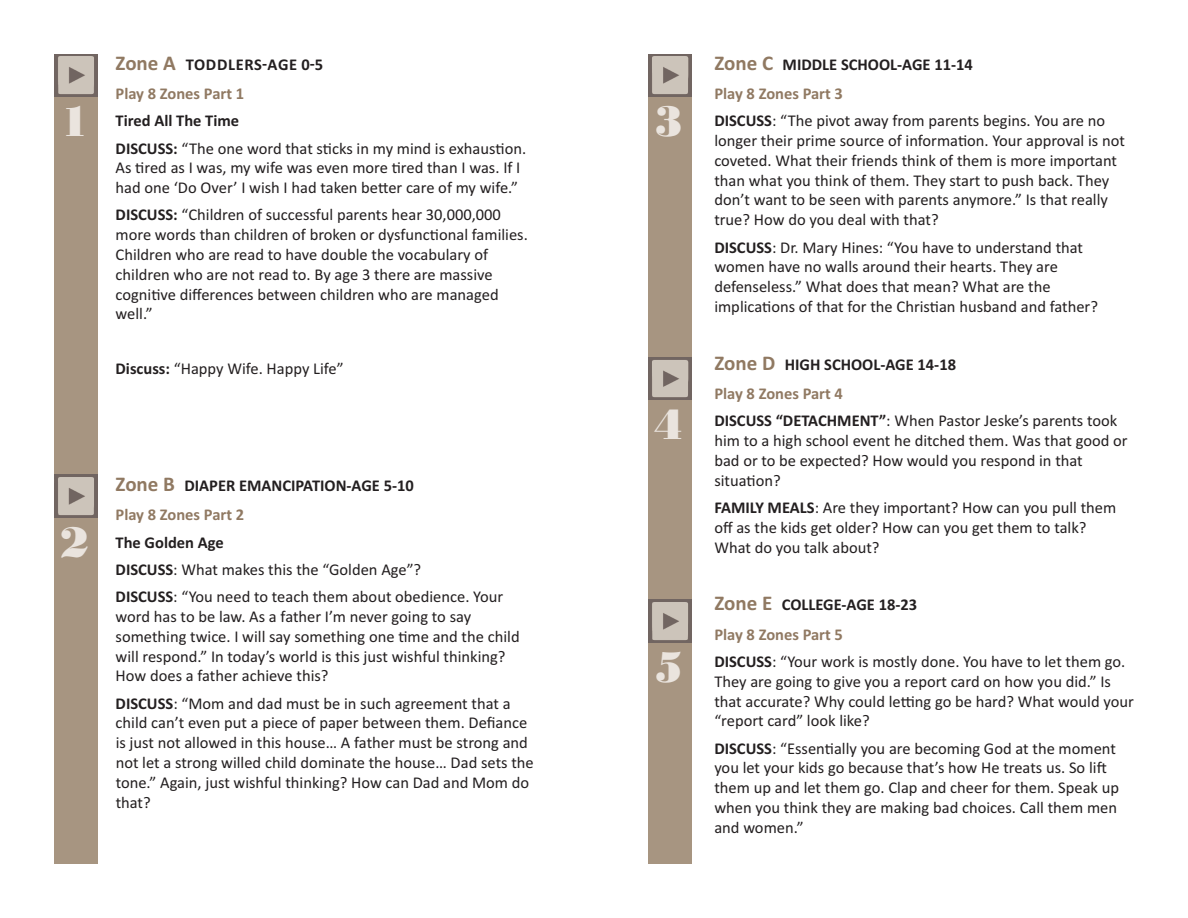
<style>
.page{position:relative;width:1188px;height:918px;background:#fff}
.page>*{position:absolute;margin:0;border:0;box-sizing:border-box;transform-origin:0 0}
.t1{font:45px "Bodoni MT Black";color:#eae4de}
.t2{font:16.5px/19.8px "Calibri";color:#231f20}
.t3{font:700 16.5px/29.2px "Calibri";color:#231f20}
.s1{font-size:21px;color:#907962}
.s2{color:#907962}
.s3{font-weight:700}
</style>
<div class="page">
<div style="left:54px;top:54px;width:44px;height:810px;background:#a79581"></div>
<div style="left:648px;top:54px;width:44px;height:810px;background:#a79581"></div>
<img style="left:54px;top:54px;width:44px;height:42px">
<img style="left:648px;top:54px;width:44px;height:42px">
<img style="left:648px;top:357px;width:44px;height:43px">
<img style="left:54px;top:475px;width:44px;height:42px">
<img style="left:648px;top:600px;width:44px;height:42px">
<p class="t3" style="left:116px;top:49px;width:209px"><span class="s1">Zone A</span> TODDLERS-AGE 0-5<br><span class="s2">Play 8 Zones Part 1</span></p>
<p class="t2" style="left:116px;top:107px;width:412px;line-height:27.3px"><span class="s3">Tired All The Time<br>DISCUSS:</span> “The one word that sticks in my mind is exhaustion.</p>
<p class="t2" style="left:116px;top:158px;width:406px">As tired as I was, my wife was even more tired than I was. If I had one ‘Do Over’ I wish I had taken better care of my wife.”</p>
<p class="t2" style="left:116px;top:205px;width:414px"><span class="s3">DISCUSS:</span> “Children of successful parents hear 30,000,000 more words than children of broken or dysfunctional families.<br>Children who are read to have double the vocabulary of children who are not read to. By age 3 there are massive cognitive differences between children who are managed well.”</p>
<h1 class="t1" style="left:60px;top:94px;width:31px">1</h1>
<h1 class="t1" style="left:654px;top:94px;width:31px">3</h1>
<p class="t2" style="left:116px;top:358px;width:230px"><span class="s3">Discuss:</span> “Happy Wife. Happy Life”</p>
<h1 class="t1" style="left:60px;top:515px;width:31px">2</h1>
<p class="t3" style="left:116px;top:471px;width:300px"><span class="s1">Zone B</span> DIAPER EMANCIPATION-AGE 5-10<br><span class="s2">Play 8 Zones Part 2</span></p>
<p class="t2" style="left:116px;top:528px;width:389px;line-height:27.3px"><span class="s3">The Golden Age<br>DISCUSS</span>: What makes this the “Golden Age”?<br><span class="s3">DISCUSS</span>: “You need to teach them about obedience. Your</p>
<p class="t2" style="left:116px;top:606px;width:406px">word has to be law. As a father I’m never going to say something twice. I will say something one time and the child will respond.” In today’s world is this just wishful thinking?<br>How does a father achieve this?</p>
<p class="t2" style="left:116px;top:693px;width:420px"><span class="s3">DISCUSS</span>: “Mom and dad must be in such agreement that a child can’t even put a piece of paper between them. Defiance is just not allowed in this house… A father must be strong and not let a strong willed child dominate the house… Dad sets the tone.” Again, just wishful thinking? How can Dad and Mom do that?</p>
<h1 class="t1" style="left:654px;top:397px;width:31px">4</h1>
<h1 class="t1" style="left:654px;top:640px;width:31px">5</h1>
<p class="t3" style="left:714px;top:49px;width:260px"><span class="s1">Zone C</span> MIDDLE SCHOOL-AGE 11-14<br><span class="s2">Play 8 Zones Part 3</span></p>
<p class="t2" style="left:714px;top:111px;width:412px"><span class="s3">DISCUSS</span>: “The pivot away from parents begins. You are no longer their prime source of information. Your approval is not coveted. What their friends think of them is more important than what you think of them. They start to push back. They don’t want to be seen with parents anymore.” Is that really true? How do you deal with that?</p>
<p class="t2" style="left:714px;top:237px;width:385px"><span class="s3">DISCUSS</span>: Dr. Mary Hines: “You have to understand that women have no walls around their hearts. They are defenseless.” What does that mean? What are the implications of that for the Christian husband and father?</p>
<p class="t3" style="left:714px;top:349px;width:243px"><span class="s1">Zone D</span> HIGH SCHOOL-AGE 14-18<br><span class="s2">Play 8 Zones Part 4</span></p>
<p class="t2" style="left:714px;top:411px;width:415px"><span class="s3">DISCUSS “DETACHMENT”</span>: When Pastor Jeske’s parents took him to a high school event he ditched them. Was that good or bad or to be expected? How would you respond in that situation?</p>
<p class="t2" style="left:714px;top:497px;width:403px"><span class="s3">FAMILY MEALS</span>: Are they important? How can you pull them off as the kids get older? How can you get them to talk?<br>What do you talk about?</p>
<p class="t3" style="left:714px;top:590px;width:204px"><span class="s1">Zone E</span> COLLEGE-AGE 18-23<br><span class="s2">Play 8 Zones Part 5</span></p>
<p class="t2" style="left:714px;top:651px;width:421px"><span class="s3">DISCUSS</span>: “Your work is mostly done. You have to let them go.<br>They are going to give you a report card on how you did.” Is that accurate? Why could letting go be hard? What would your “report card” look like?</p>
<p class="t2" style="left:714px;top:738px;width:406px"><span class="s3">DISCUSS</span>: “Essentially you are becoming God at the moment you let your kids go because that’s how He treats us. So lift them up and let them go. Clap and cheer for them. Speak up when you think they are making bad choices. Call them men and women.”</p>
</div>
